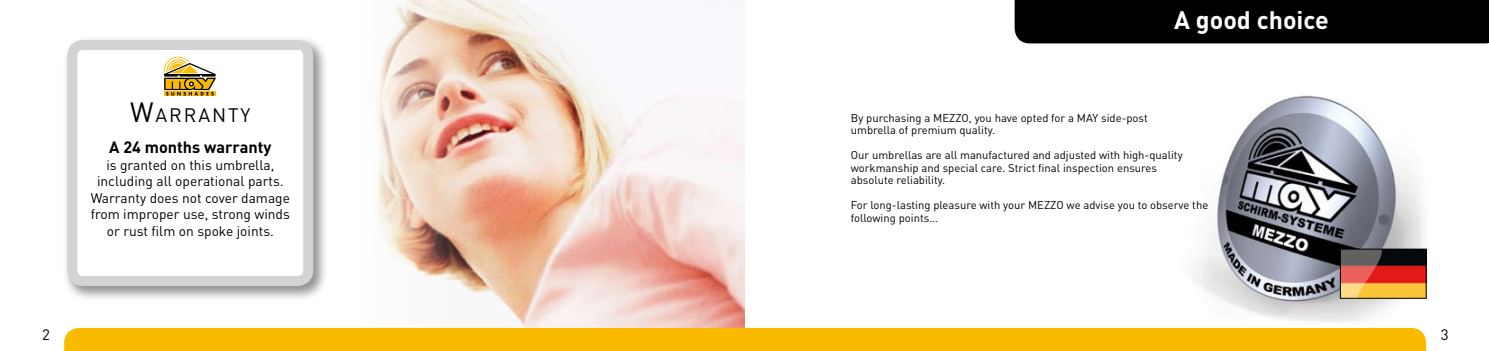
<style>
.page{position:relative;width:1489px;height:351px;background:#fff}
.page>*{position:absolute;margin:0;border:0;box-sizing:border-box;transform-origin:0 0}
.t1{font:700 25px "DIN";color:#fff}
.t2{font:19.25px "DIN";letter-spacing:.1em;color:#000}
.t3{font:700 16.25px "DIN";color:#000}
.t4{font:15px "DIN";color:#000}
.t5{font:13.75px/16.5px "DIN";color:#000;text-align:center}
.t6{font:11.25px/12.5px "DIN";color:#000}
.s1{font-size:27.5px}
</style>
<div class="page">
<img style="left:262px;top:0;width:482px;height:328px">
<img style="left:1194px;top:95px;width:233px;height:227px">
<img style="left:1342px;top:251px;width:82px;height:45px">
<div style="left:1340px;top:249px;width:86px;height:49px;border:1px solid #000"></div>
<div style="left:64px;top:328px;width:1361px;height:23px;background:#faba00"></div>
<div style="left:1014px;top:0;width:474px;height:43px;background:#000"></div>
<div style="left:61px;top:33px;width:267px;height:268px;background:#000;opacity:.43"></div>
<div style="left:72px;top:45px;width:236px;height:236px;background:#fff;border-radius:11px"></div>
<div style="left:67px;top:40px;width:246px;height:246px;border:10px solid #d2d3d4;border-radius:11px"></div>
<svg style="left:164px;top:57px;width:52px;height:39px"></svg>
<h2 class="t2" style="left:130px;top:103px;width:122px"><span class="s1">W</span>ARRANTY</h2>
<h3 class="t3" style="left:109px;top:137px;width:164px">A 24 months warranty</h3>
<p class="t5" style="left:91px;top:156px;width:201px">is granted on this umbrella, including all operational parts.<br>Warranty does not cover damage from improper use, strong winds or rust film on spoke joints.</p>
<h1 class="t1" style="left:1174px;top:4px;width:156px">A good choice</h1>
<p class="t6" style="left:850px;top:111px;width:298px">By purchasing a MEZZO, you have opted for a MAY side-post umbrella of premium quality.</p>
<p class="t6" style="left:850px;top:149px;width:333px">Our umbrellas are all manufactured and adjusted with high-quality workmanship and special care. Strict final inspection ensures absolute reliability.</p>
<p class="t6" style="left:850px;top:199px;width:359px">For long-lasting pleasure with your MEZZO we advise you to observe the following points…</p>
<h3 class="t4" style="left:42px;top:325px;width:9px">2</h3>
<h3 class="t4" style="left:1440px;top:325px;width:9px">3</h3>
</div>
